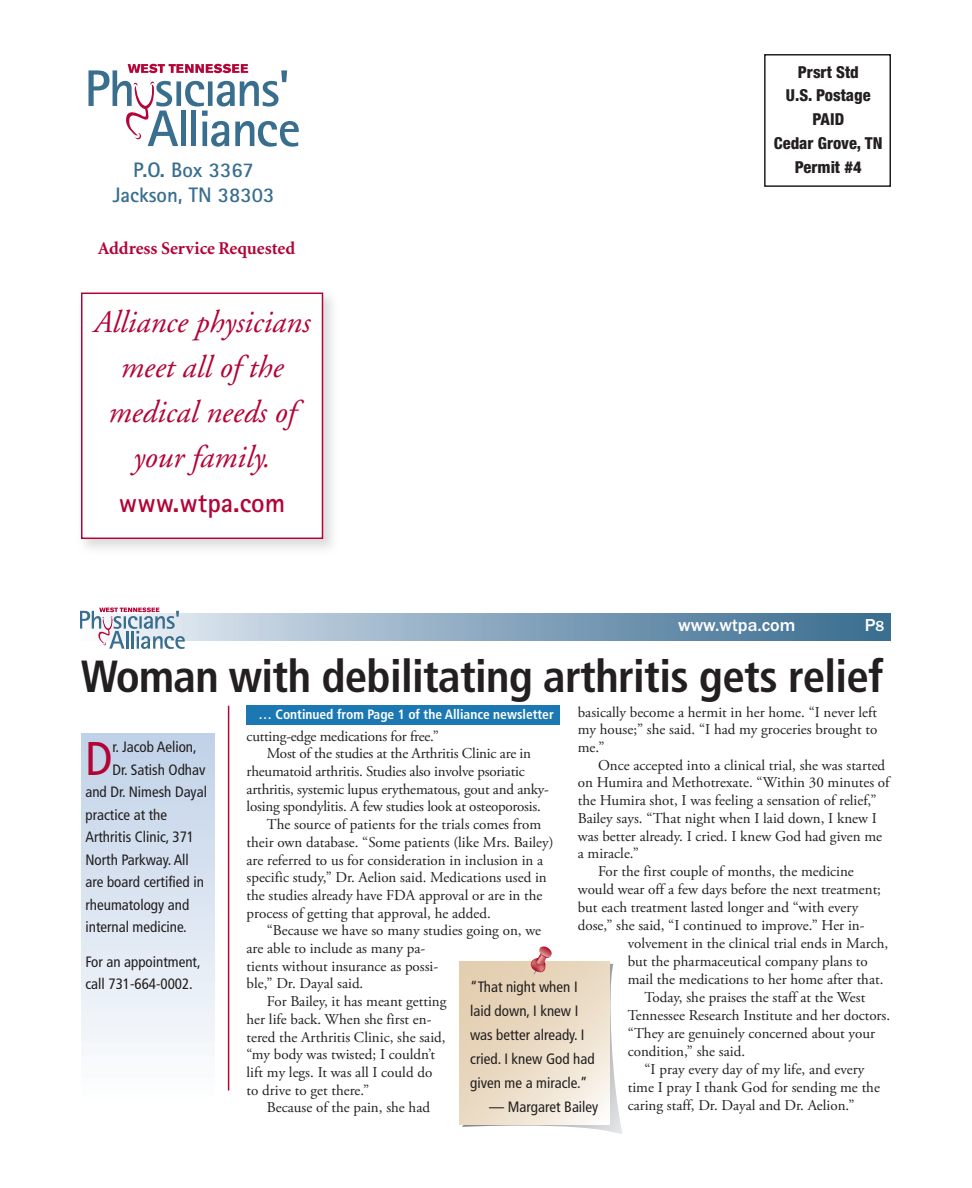
<style>
.page{position:relative;width:972px;height:1188px;background:#fff}
.page>*{position:absolute;margin:0;border:0;box-sizing:border-box;transform-origin:0 0}
.t1{font:condensed 47.25px "Frutiger";color:#b30437}
.t2{font:700 condensed 45px "Frutiger";letter-spacing:-.015em;color:#231f20}
.t3{font:31.5px/45px "Adobe Garamond Italic Os F";color:#b30437;text-align:center}
.t4{font:700 27px "Rotis Sans Serif";color:#b30437}
.t5{font:700 21px/25.2px "Rotis Sans Serif";color:#386e8f;text-align:center}
.t6{font:700 18px "Minion";color:#b30437}
.t7{font:500 18px "Franklin Gothic";color:#fff}
.t8{font:800 condensed 16.5px/23.9px "Helvetica Neue LT";color:#231f20;text-align:center}
.t9{font:15px/17.7px "Adobe Garamond Pro";color:#231f20;text-align:justify}
.t10{font:condensed 15px/24px "Frutiger";color:#231f20}
.t11{font:700 condensed 13.5px "Frutiger";color:#fff}
.s1{font-size:15px}
</style>
<div class="page">
<svg style="left:88px;top:64px;width:210px;height:82px"></svg>
<div style="left:764px;top:54px;width:127px;height:133px;border:2px solid #231f20"></div>
<img style="left:81px;top:292px;width:252px;height:257px">
<div style="left:82px;top:294px;width:240px;height:244px;background:#fff"></div>
<div style="left:81px;top:293px;width:242px;height:246px;border:2px solid #b30437"></div>
<svg style="left:185px;top:614px;width:706px;height:27px;background:#83a3bb"></svg>
<svg style="left:81px;top:608px;width:104px;height:41px"></svg>
<hr style="left:228px;top:706px;width:1px;height:384px;background:#b30437">
<svg style="left:460px;top:946px;width:163px;height:188px"></svg>
<div style="left:247px;top:706px;width:313px;height:19px;background:#1b78b2"></div>
<div style="left:81px;top:734px;width:134px;height:364px;background:linear-gradient(to bottom,#c0d1e7,#fcfdfe)"></div>
<h3 class="t5" style="left:113px;top:159px;width:163px">P.O. Box 3367<br>Jackson, TN 38303</h3>
<p class="t6" style="left:98px;top:242px;width:199px">Address Service Requested</p>
<h3 class="t3" style="left:94px;top:302px;width:218px">Alliance physicians meet all of the medical needs of your family.</h3>
<h3 class="t4" style="left:119px;top:493px;width:168px">www.wtpa.com</h3>
<p class="t8" style="left:774px;top:60px;width:110px">Prsrt Std<br>U.S. Postage<br>PAID<br>Cedar Grove, TN<br>Permit #4</p>
<p class="t7" style="left:678px;top:615px;width:119px">www.wtpa.com</p>
<p class="t7" style="left:865px;top:615px;width:21px">P<span class="s1">8</span></p>
<h2 class="t2" style="left:81px;top:658px;width:804px">Woman with debilitating arthritis gets relief</h2>
<h1 class="t1" style="left:86px;top:739px;width:29px">D</h1>
<p class="t10" style="left:112px;top:736px;width:86px">r. Jacob Aelion,</p>
<p class="t10" style="left:112px;top:759px;width:94px">Dr. Satish Odhav</p>
<p class="t10" style="left:85px;top:781px;width:123px">and Dr. Nimesh Dayal</p>
<p class="t10" style="left:85px;top:804px;width:83px">practice at the</p>
<p class="t10" style="left:85px;top:826px;width:110px">Arthritis Clinic, 371</p>
<p class="t10" style="left:85px;top:849px;width:105px">North Parkway. All</p>
<p class="t10" style="left:85px;top:871px;width:120px">are board certified in</p>
<p class="t10" style="left:85px;top:894px;width:105px">rheumatology and</p>
<p class="t10" style="left:85px;top:916px;width:103px">internal medicine.</p>
<p class="t10" style="left:85px;top:951px;width:117px;line-height:22.5px">For an appointment, call 731-664-0002.</p>
<p class="t9" style="left:578px;top:704px;width:301px">basically become a hermit in her home. “I never left my house;” she said. “I had my groceries brought to me.”</p>
<p class="t9" style="left:598px;top:757px;width:289px">Once accepted into a clinical trial, she was started</p>
<p class="t9" style="left:578px;top:775px;width:313px">on Humira and Methotrexate. “Within 30 minutes of</p>
<p class="t9" style="left:578px;top:793px;width:300px">the Humira shot, I was feeling a sensation of relief,”</p>
<p class="t9" style="left:578px;top:811px;width:301px">Bailey says. “That night when I laid down, I knew I</p>
<p class="t9" style="left:578px;top:828px;width:306px">was better already. I cried. I knew God had given me</p>
<p class="t9" style="left:578px;top:846px;width:63px">a miracle.”</p>
<p class="t9" style="left:598px;top:864px;width:257px">For the first couple of months, the medicine</p>
<p class="t9" style="left:578px;top:882px;width:305px">would wear off a few days before the next treatment;</p>
<p class="t9" style="left:578px;top:900px;width:282px">but each treatment lasted longer and “with every</p>
<p class="t9" style="left:578px;top:918px;width:288px">dose,” she said, “I continued to improve.” Her in-</p>
<p class="t9" style="left:628px;top:936px;width:262px">volvement in the clinical trial ends in March,</p>
<p class="t9" style="left:628px;top:954px;width:242px">but the pharmaceutical company plans to</p>
<p class="t9" style="left:628px;top:972px;width:257px">mail the medications to her home after that.</p>
<p class="t9" style="left:645px;top:990px;width:222px">Today, she praises the staff at the West</p>
<p class="t9" style="left:628px;top:1008px;width:264px">Tennessee Research Institute and her doctors.</p>
<p class="t9" style="left:628px;top:1026px;width:249px">“They are genuinely concerned about your</p>
<p class="t9" style="left:628px;top:1044px;width:119px">condition,” she said.</p>
<p class="t9" style="left:645px;top:1062px;width:221px">“I pray every day of my life, and every</p>
<p class="t9" style="left:628px;top:1080px;width:254px">time I pray I thank God for sending me the</p>
<p class="t9" style="left:628px;top:1098px;width:228px">caring staff, Dr. Dayal and Dr. Aelion.”</p>
<p class="t11" style="left:259px;top:709px;width:297px">… Continued from Page 1 of the Alliance newsletter</p>
<p class="t9" style="left:247px;top:728px;width:194px">cutting-edge medications for free.”</p>
<p class="t9" style="left:267px;top:746px;width:266px">Most of the studies at the Arthritis Clinic are in</p>
<p class="t9" style="left:247px;top:764px;width:280px">rheumatoid arthritis. Studies also involve psoriatic</p>
<p class="t9" style="left:247px;top:781px;width:304px">arthritis, systemic lupus erythematous, gout and anky-</p>
<p class="t9" style="left:247px;top:799px;width:296px">losing spondylitis. A few studies look at osteoporosis.</p>
<p class="t9" style="left:267px;top:817px;width:276px">The source of patients for the trials comes from</p>
<p class="t9" style="left:247px;top:835px;width:308px">their own database. “Some patients (like Mrs. Bailey)</p>
<p class="t9" style="left:247px;top:852px;width:298px">are referred to us for consideration in inclusion in a</p>
<p class="t9" style="left:247px;top:870px;width:302px">specific study,” Dr. Aelion said. Medications used in</p>
<p class="t9" style="left:247px;top:888px;width:297px">the studies already have FDA approval or are in the</p>
<p class="t9" style="left:247px;top:905px;width:246px">process of getting that approval, he added.</p>
<p class="t9" style="left:267px;top:923px;width:276px">“Because we have so many studies going on, we</p>
<p class="t9" style="left:247px;top:941px;width:180px">are able to include as many pa-</p>
<p class="t9" style="left:247px;top:958px;width:193px">tients without insurance as possi-</p>
<p class="t9" style="left:247px;top:976px;width:118px">ble,” Dr. Dayal said.</p>
<p class="t9" style="left:267px;top:994px;width:181px">For Bailey, it has meant getting</p>
<p class="t9" style="left:247px;top:1012px;width:187px">her life back. When she first en-</p>
<p class="t9" style="left:247px;top:1029px;width:201px">tered the Arthritis Clinic, she said,</p>
<p class="t9" style="left:247px;top:1047px;width:190px">“my body was twisted; I couldn’t</p>
<p class="t9" style="left:247px;top:1065px;width:187px">lift my legs. It was all I could do</p>
<p class="t9" style="left:247px;top:1082px;width:124px">to drive to get there.”</p>
<p class="t9" style="left:267px;top:1100px;width:165px">Because of the pain, she had</p>
<p class="t10" style="left:470px;top:976px;width:126px">“That night when I laid down, I knew I was better already. I cried. I knew God had given me a miracle.”</p>
<p class="t10" style="left:489px;top:1096px;width:111px">— Margaret Bailey</p>
</div>
